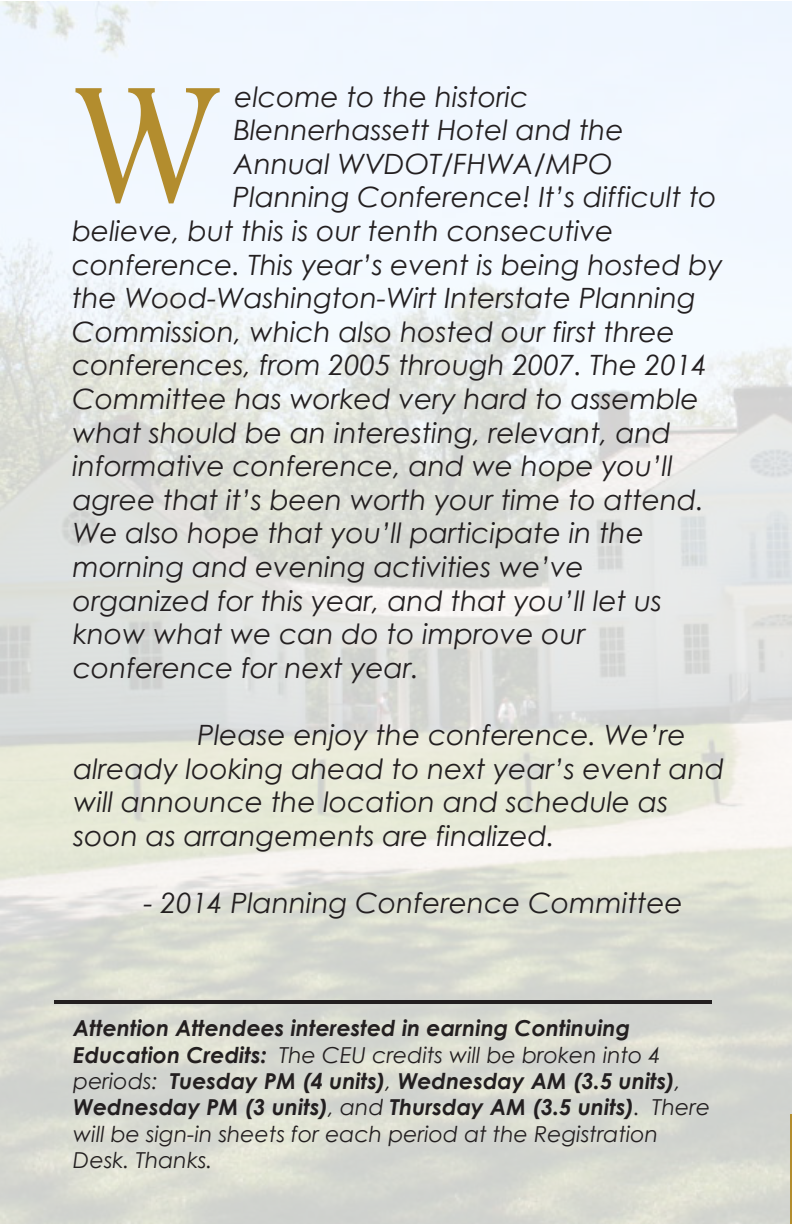
<style>
.page{position:relative;width:792px;height:1224px;background:#fff}
.page>*{position:absolute;margin:0;border:0;box-sizing:border-box;transform-origin:0 0}
.t1{font:178px "Footlight MT Light";color:#b38d2e;scale:.86 1}
.t2{font:italic 28px/33.6px "Century Gothic";color:#231f20}
.t3{font:italic 700 22px/26.4px "Century Gothic";color:#231f20}
.s1{font-weight:400}
</style>
<div class="page">
<hr style="left:790px;top:1114px;width:2px;height:110px;background:#b38d2e">
<hr style="left:54px;top:1000px;width:658px;height:4px;background:#231f20">
<p class="t2" style="left:234px;top:79px;width:296px">elcome to the historic</p>
<p class="t2" style="left:234px;top:113px;width:391px">Blennerhassett Hotel and the</p>
<p class="t2" style="left:233px;top:146px;width:381px">Annual WVDOT/FHWA/MPO</p>
<p class="t2" style="left:233px;top:180px;width:486px">Planning Conference! It’s difficult to</p>
<p class="t2" style="left:72px;top:214px;width:543px">believe, but this is our tenth consecutive</p>
<p class="t2" style="left:72px;top:247px;width:652px">conference. This year’s event is being hosted by</p>
<p class="t2" style="left:72px;top:281px;width:625px">the Wood-Washington-Wirt Interstate Planning</p>
<p class="t2" style="left:72px;top:314px;width:604px">Commission, which also hosted our first three</p>
<p class="t2" style="left:72px;top:348px;width:636px">conferences, from 2005 through 2007. The 2014</p>
<p class="t2" style="left:72px;top:382px;width:628px">Committee has worked very hard to assemble</p>
<p class="t2" style="left:73px;top:415px;width:600px">what should be an interesting, relevant, and</p>
<p class="t2" style="left:73px;top:449px;width:602px">informative conference, and we hope you’ll</p>
<p class="t2" style="left:73px;top:482px;width:633px">agree that it’s been worth your time to attend.</p>
<p class="t2" style="left:73px;top:516px;width:573px">We also hope that you’ll participate in the</p>
<p class="t2" style="left:73px;top:550px;width:513px">morning and evening activities we’ve</p>
<p class="t2" style="left:73px;top:583px;width:591px">organized for this year, and that you’ll let us</p>
<p class="t2" style="left:73px;top:617px;width:514px">know what we can do to improve our</p>
<p class="t2" style="left:73px;top:650px;width:348px">conference for next year.</p>
<h1 class="t1" style="left:71px;top:37px;width:174px">W</h1>
<p class="t2" style="left:73px;top:718px;width:652px;text-indent:124px">Please enjoy the conference. We’re already looking ahead to next year’s event and will announce the location and schedule as soon as arrangements are finalized.</p>
<p class="t2" style="left:144px;top:886px;width:541px">- 2014 Planning Conference Committee</p>
<p class="t3" style="left:73px;top:1014px;width:639px">Attention Attendees interested in earning Continuing Education Credits: <span class="s1">The CEU credits will be broken into 4 periods:</span> Tuesday PM (4 units)<span class="s1">,</span> Wednesday AM (3.5 units)<span class="s1">, </span>Wednesday PM (3 units)<span class="s1">, and</span> Thursday AM (3.5 units)<span class="s1">. There will be sign-in sheets for each period at the Registration Desk. Thanks.</span></p>
</div>
